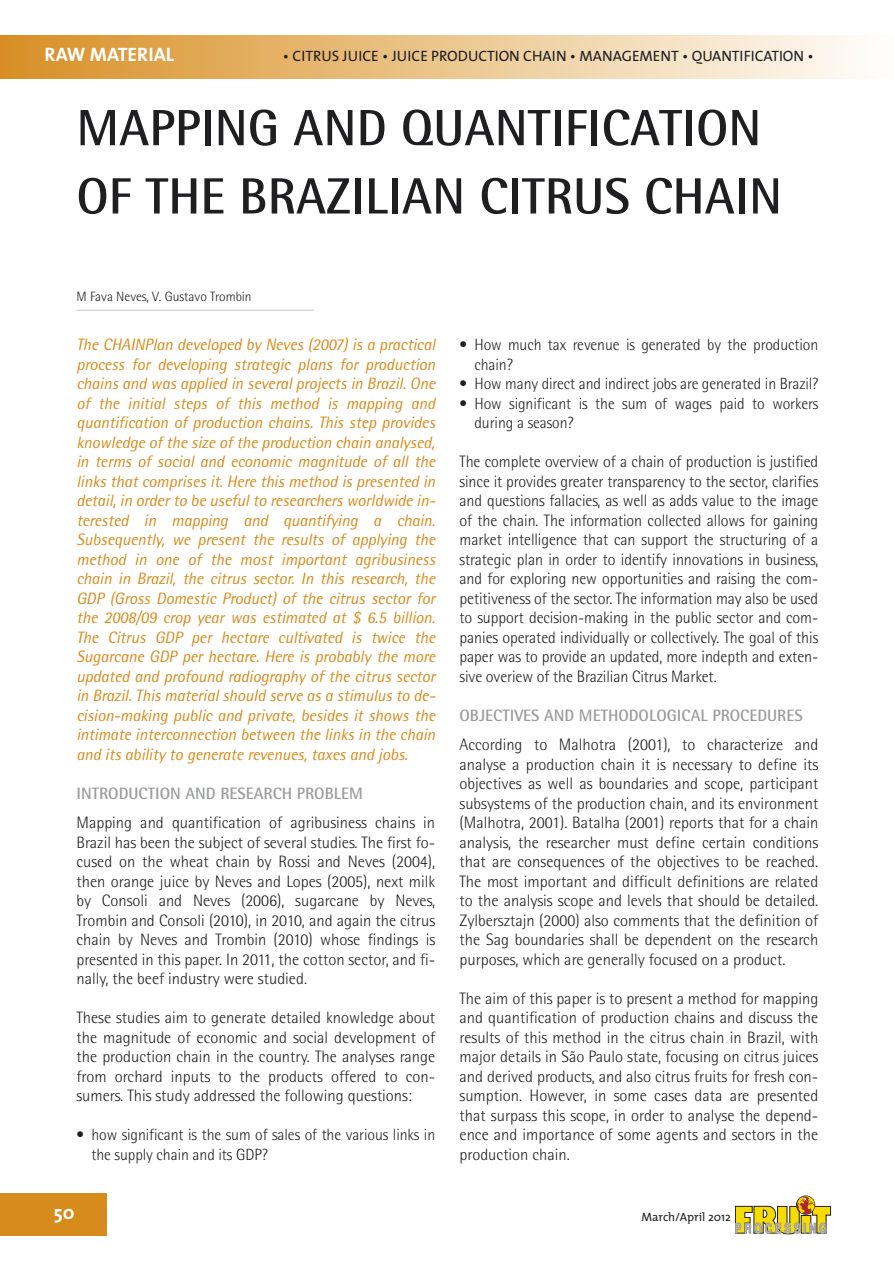
<style>
.page{position:relative;width:894px;height:1265px;background:#fff}
.page>*{position:absolute;margin:0;border:0;box-sizing:border-box;transform-origin:0 0}
.t1{font:700 51px/68.2px "Rotis Semi Sans";color:#1f1e21}
.t2{font:700 19.5px "The Mix";color:#fff}
.t3{font:300 16.5px/19.5px "Rotis Semi Sans";color:#1f1e21;text-align:justify}
.t4{font:italic 16.5px/19.5px "Rotis Semi Sans";letter-spacing:-.005em;color:#d78b1b;text-align:justify}
.t5{font:700 16.5px "Rotis Semi Sans";color:#9b9c9d}
.t6{font:300 16.2px/19.5px "Rotis Semi Sans";letter-spacing:-.005em;color:#1f1e21}
.t7{font:15px "The Mix";color:#1f1e21}
.t8{font:300 13.5px "Rotis Semi Sans";color:#1f1e21}
.t9{font:12px "The Mix";color:#1f1e21}
</style>
<div class="page">
<div style="left:0;top:36px;width:893px;height:42px;background:linear-gradient(to right,#d88f23,#fffffb)"></div>
<div style="left:0;top:1192px;width:107px;height:43px;background:#d78b1b"></div>
<svg style="left:735px;top:1195px;width:95px;height:39px"></svg>
<hr style="left:76px;top:310px;width:238px;height:1px;background:#c4c5c6">
<p class="t2" style="left:45px;top:48px;width:131px">RAW MATERIAL</p>
<p class="t7" style="left:283px;top:48px;width:532px">• CITRUS JUICE • JUICE PRODUCTION CHAIN • MANAGEMENT • QUANTIFICATION •</p>
<h1 class="t1" style="left:76px;top:99px;width:706px">MAPPING AND QUANTIFICATION<br>OF THE BRAZILIAN CITRUS CHAIN</h1>
<p class="t8" style="left:76px;top:292px;width:177px">M Fava Neves, V. Gustavo Trombin</p>
<p class="t4" style="left:76px;top:336px;width:360px">The CHAINPlan developed by Neves (2007) is a practical process for developing strategic plans for production chains and was applied in several projects in Brazil. One of the initial steps of this method is mapping and quantification of production chains. This step provides knowledge of the size of the production chain analysed, in terms of social and economic magnitude of all the links that comprises it. Here this method is presented in detail, in order to be useful to researchers worldwide in&shy;terested in mapping and quantifying a chain.<br>Subsequently, we present the results of applying the method in one of the most important agribusiness chain in Brazil, the citrus sector. In this research, the GDP (Gross Domestic Product) of the citrus sector for the 2008/09 crop year was estimated at $ 6.5 billion.<br>The Citrus GDP per hectare cultivated is twice the Sugarcane GDP per hectare. Here is probably the more updated and profound radiography of the citrus sector in Brazil. This material should serve as a stimulus to de&shy;cision-making public and private, besides it shows the intimate interconnection between the links in the chain and its ability to generate revenues, taxes and jobs.</p>
<p class="t5" style="left:76px;top:787px;width:288px">INTRODUCTION AND RESEARCH PROBLEM</p>
<p class="t3" style="left:76px;top:814px;width:360px">Mapping and quantification of agribusiness chains in Brazil has been the subject of several studies. The first fo&shy;cused on the wheat chain by Rossi and Neves (2004), then orange juice by Neves and Lopes (2005), next milk by Consoli and Neves (2006), sugarcane by Neves, Trombin and Consoli (2010), in 2010, and again the citrus chain by Neves and Trombin (2010) whose findings is presented in this paper. In 2011, the cotton sector, and fi&shy;nally, the beef industry were studied.</p>
<p class="t3" style="left:76px;top:1009px;width:360px">These studies aim to generate detailed knowledge about the magnitude of economic and social development of the production chain in the country. The analyses range from orchard inputs to the products offered to con&shy;sumers. This study addressed the following questions:</p>
<p class="t6" style="left:91px;top:1126px;width:345px;text-indent:-15px">• how significant is the sum of sales of the various links in the supply chain and its GDP?</p>
<p class="t6" style="left:474px;top:336px;width:345px;text-indent:-15px">• How much tax revenue is generated by the production chain?</p>
<p class="t6" style="left:459px;top:375px;width:360px">• How many direct and indirect jobs are generated in Brazil?</p>
<p class="t6" style="left:474px;top:395px;width:345px;text-indent:-15px">• How significant is the sum of wages paid to workers during a season?</p>
<p class="t3" style="left:459px;top:453px;width:360px">The complete overview of a chain of production is justified since it provides greater transparency to the sector, clarifies and questions fallacies, as well as adds value to the image of the chain. The information collected allows for gaining market intelligence that can support the structuring of a strategic plan in order to identify innovations in business, and for exploring new opportunities and raising the com&shy;petitiveness of the sector. The information may also be used to support decision-making in the public sector and com&shy;panies operated individually or collectively. The goal of this paper was to provide an updated, more indepth and exten&shy;sive overiew of the Brazilian Citrus Market.</p>
<p class="t5" style="left:459px;top:709px;width:344px">OBJECTIVES AND METHODOLOGICAL PROCEDURES</p>
<p class="t3" style="left:459px;top:736px;width:360px">According to Malhotra (2001), to characterize and analyse a production chain it is necessary to define its objectives as well as boundaries and scope, participant subsystems of the production chain, and its environment (Malhotra, 2001). Batalha (2001) reports that for a chain analysis, the researcher must define certain conditions that are consequences of the objectives to be reached.<br>The most important and difficult definitions are related to the analysis scope and levels that should be detailed.<br>Zylbersztajn (2000) also comments that the definition of the Sag boundaries shall be dependent on the research purposes, which are generally focused on a product.</p>
<p class="t3" style="left:459px;top:990px;width:360px">The aim of this paper is to present a method for mapping and quantification of production chains and discuss the results of this method in the citrus chain in Brazil, with major details in São Paulo state, focusing on citrus juices and derived products, and also citrus fruits for fresh con&shy;sumption. However, in some cases data are presented that surpass this scope, in order to analyse the depend&shy;ence and importance of some agents and sectors in the production chain.</p>
<p class="t2" style="left:54px;top:1205px;width:22px">50</p>
<p class="t9" style="left:641px;top:1211px;width:91px">March/April 2012</p>
</div>
